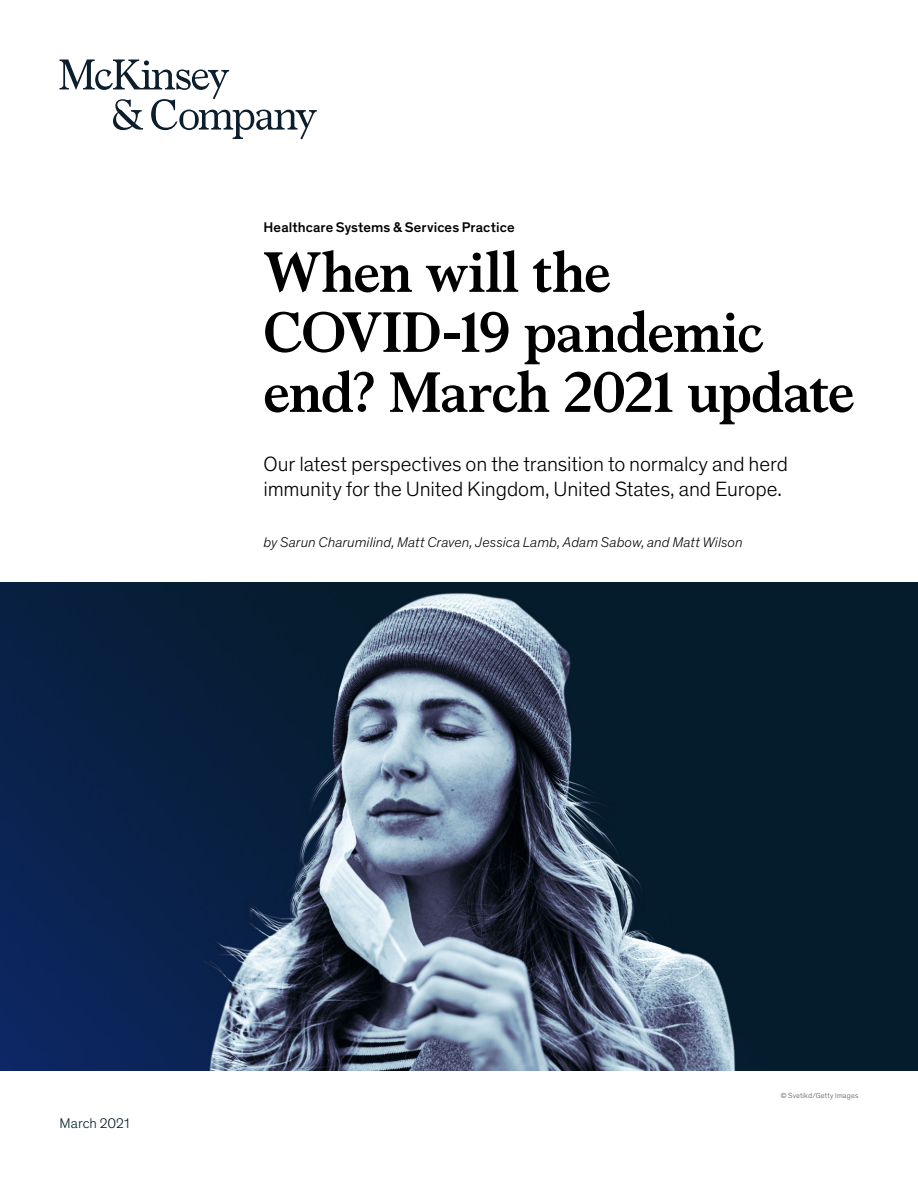
<style>
.page{position:relative;width:918px;height:1188px;background:#fff}
.page>*{position:absolute;margin:0;border:0;box-sizing:border-box;transform-origin:0 0}
.t1{font:700 57px/60px "Bower";letter-spacing:-.015em;color:#000}
.t2{font:300 21px/25.5px "Mc Kinsey Sans";letter-spacing:-.005em;color:#000}
.t3{font:italic 300 14.25px "Mc Kinsey Sans";letter-spacing:.005em;color:#000}
.t4{font:500 14.25px "Mc Kinsey Sans";letter-spacing:.005em;color:#000}
.t5{font:300 14.25px "Mc Kinsey Sans";letter-spacing:.005em;color:#051c2c}
.t6{font:300 7.5px "Mc Kinsey Sans";letter-spacing:.015em;color:#575756}
</style>
<div class="page">
<img style="left:0;top:582px;width:918px;height:488px">
<svg style="left:60px;top:60px;width:257px;height:79px"></svg>
<p class="t4" style="left:264px;top:217px;width:253px">Healthcare Systems &amp; Services Practice</p>
<h1 class="t1" style="left:264px;top:238px;width:593px">When will the<br>COVID-19 pandemic end? March 2021 update</h1>
<p class="t2" style="left:264px;top:450px;width:526px">Our latest perspectives on the transition to normalcy and herd immunity for the United Kingdom, United States, and Europe.</p>
<p class="t3" style="left:264px;top:532px;width:481px">by Sarun Charumilind, Matt Craven, Jessica Lamb, Adam Sabow, and Matt Wilson</p>
<p class="t5" style="left:60px;top:1113px;width:71px">March 2021</p>
<p class="t6" style="left:781px;top:1090px;width:79px">© Svetikd/Getty Images</p>
</div>
